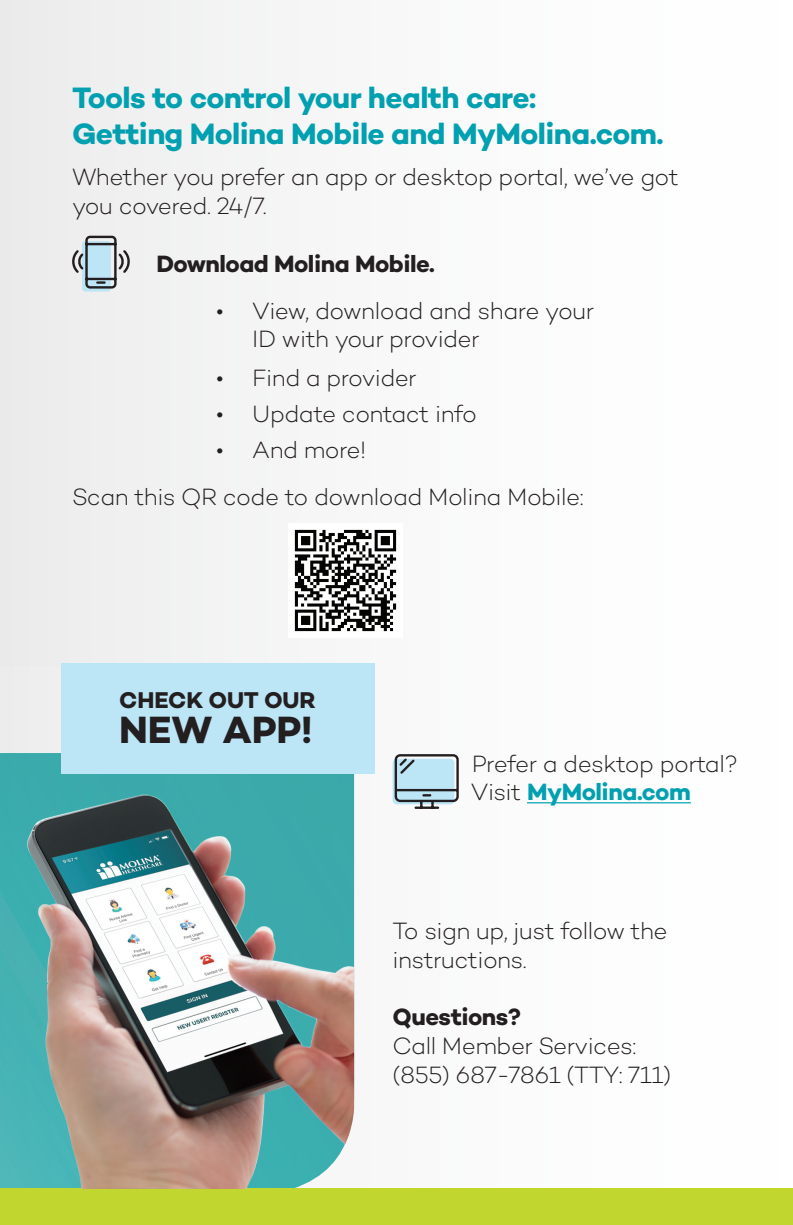
<style>
.page{position:relative;width:793px;height:1225px;background:#fff}
.page>*{position:absolute;margin:0;border:0;box-sizing:border-box;transform-origin:0 0}
.t1{font:700 38.6px "Campton";color:#231f20}
.t2{font:700 30px/36px "Campton";letter-spacing:-.02em;color:#00a0b0}
.t3{font:300 24px/28.8px "Campton";letter-spacing:-.02em;color:#231f20}
.t4{font:700 24px "Campton";letter-spacing:-.02em;color:#231f20}
.t5{font:700 23.2px "Campton";letter-spacing:-.005em;color:#231f20}
.s1{font-weight:700;color:#00a0b0}
.s2{font-weight:700}
</style>
<div class="page">
<div style="left:0;top:0;width:792px;height:1211px;background:linear-gradient(to right,#ededed,#fff)"></div>
<svg style="left:0;top:667px;width:468px;height:521px"></svg>
<hr style="left:526px;top:802px;width:164px;height:1px;background:#00a0b0">
<div style="left:0;top:1188px;width:792px;height:36px;background:#c1d72f"></div>
<img style="left:288px;top:524px;width:114px;height:113px">
<img style="left:0;top:677px;width:354px;height:511px">
<div style="left:61px;top:662px;width:313px;height:111px;background:#bce5f6"></div>
<svg style="left:393px;top:752px;width:66px;height:57px;background:#a5bec9"></svg>
<svg style="left:72px;top:234px;width:58px;height:57px"></svg>
<p class="t2" style="left:72px;top:79px;width:592px">Tools to control your health care:<br>Getting Molina Mobile and MyMolina.com.</p>
<p class="t3" style="left:72px;top:162px;width:608px">Whether you prefer an app or desktop portal, we’ve got you covered. 24/7.</p>
<p class="t4" style="left:156px;top:248px;width:279px">Download Molina Mobile.</p>
<p class="t3" style="left:252px;top:295px;width:343px;text-indent:-36px">• View, download and share your<br>ID with your provider</p>
<p class="t3" style="left:216px;top:363px;width:202px">• Find a provider</p>
<p class="t3" style="left:216px;top:399px;width:262px">• Update contact info</p>
<p class="t3" style="left:216px;top:435px;width:151px">• And more!</p>
<p class="t3" style="left:72px;top:482px;width:513px">Scan this QR code to download Molina Mobile:</p>
<p class="t5" style="left:119px;top:685px;width:198px">CHECK OUT OUR</p>
<p class="t1" style="left:119px;top:705px;width:195px">NEW APP!</p>
<p class="t3" style="left:470px;top:748px;width:269px">Prefer a desktop portal?<br>Visit <span class="s1">MyMolina.com</span></p>
<p class="t3" style="left:392px;top:915px;width:276px">To sign up, just follow the instructions.</p>
<p class="t3" style="left:392px;top:1001px;width:280px"><span class="s2">Questions?<br></span>Call Member Services: (855) 687-7861 (TTY: 711)</p>
</div>
